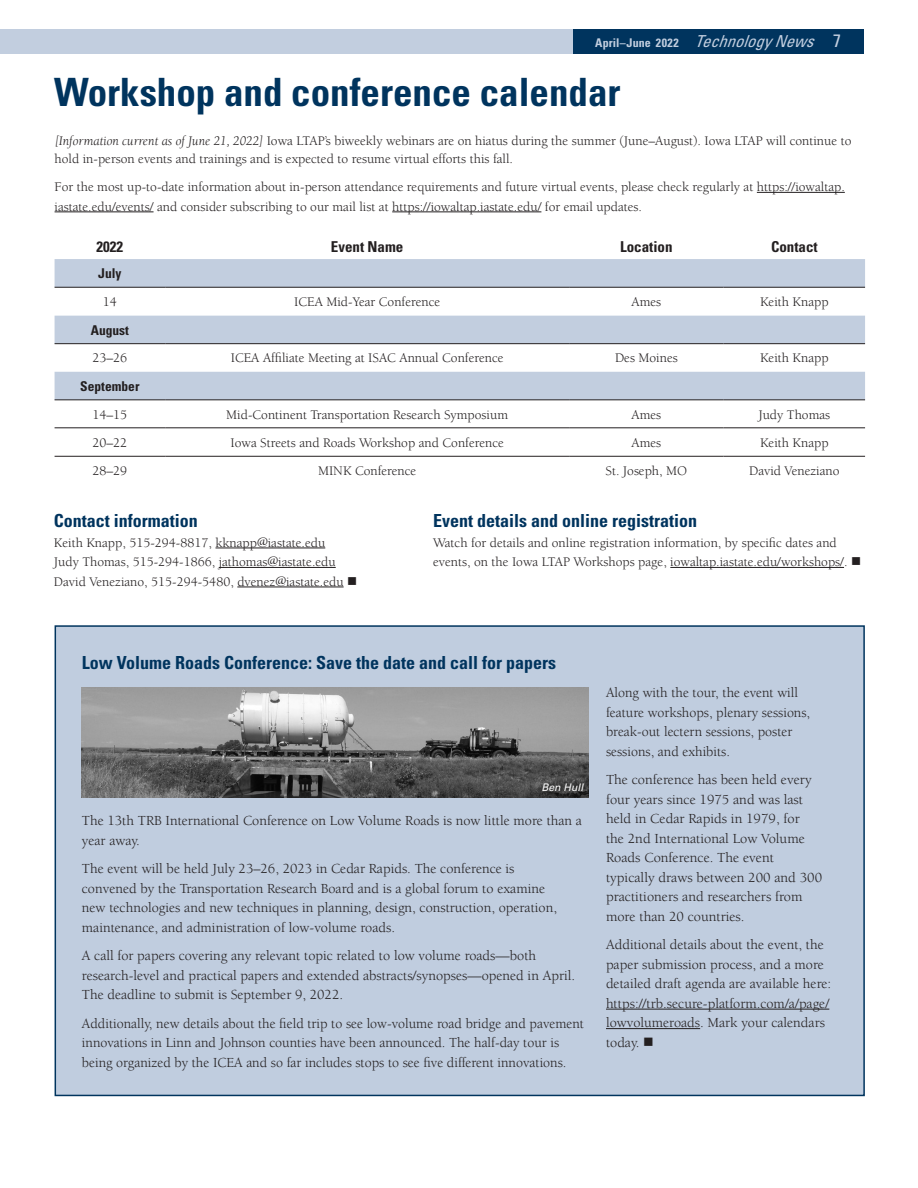
<style>
.page{position:relative;width:918px;height:1188px;background:#fff}
.page>*{position:absolute;margin:0;border:0;box-sizing:border-box;transform-origin:0 0}
.Headline{font:700 condensed 39px "Univers LT Std";color:#00345e}
.Subhead_1{font:700 condensed 18px "Univers LT Std";color:#00345e}
.t1{font:700 condensed 15px "Univers LT Std";color:#231f20}
.Body_text{font:14.25px/19.5px "Berkeley Std";color:#231f20}
.Body_text-2{font:13.5px/18.8px "Berkeley Std";color:#231f20}
.Headline_3{font:13.5px/19.5px "Berkeley Std";color:#231f20}
.t2{font:700 condensed 13.5px "Univers LT Std";color:#231f20}
.t3{font:700 condensed 12px "Univers LT Std";letter-spacing:.01em;color:#c2cedf}
.t4{font:italic 10.5px "Univers LT Std";color:#fff}
.s1{font-weight:400;font-style:italic;font-size:16.5px}
.s2{font-weight:400;font-size:18px}
.s3{font-style:italic}
</style>
<div class="page">
<div style="left:0;top:30px;width:597px;height:24px;background:#c2cedf"></div>
<div style="left:573px;top:30px;width:291px;height:24px;background:#00345e"></div>
<hr style="left:757px;top:192px;width:88px;height:1px;background:#231f20">
<hr style="left:55px;top:212px;width:99px;height:1px;background:#231f20">
<hr style="left:392px;top:212px;width:149px;height:1px;background:#231f20">
<svg style="left:55px;top:259px;width:810px;height:140px;fill:#c2cedf"></svg>
<hr style="left:55px;top:287px;width:110px;height:1px;background:#231f20">
<hr style="left:165px;top:287px;width:404px;height:1px;background:#231f20">
<hr style="left:569px;top:287px;width:155px;height:1px;background:#231f20">
<hr style="left:724px;top:287px;width:141px;height:1px;background:#231f20">
<hr style="left:55px;top:343px;width:110px;height:1px;background:#231f20">
<hr style="left:165px;top:343px;width:404px;height:1px;background:#231f20">
<hr style="left:569px;top:343px;width:155px;height:1px;background:#231f20">
<hr style="left:724px;top:343px;width:141px;height:1px;background:#231f20">
<hr style="left:55px;top:399px;width:110px;height:1px;background:#231f20">
<hr style="left:165px;top:399px;width:404px;height:1px;background:#231f20">
<hr style="left:569px;top:399px;width:155px;height:1px;background:#231f20">
<hr style="left:724px;top:399px;width:141px;height:1px;background:#231f20">
<hr style="left:55px;top:427px;width:110px;height:1px;background:#231f20">
<hr style="left:165px;top:427px;width:404px;height:1px;background:#231f20">
<hr style="left:569px;top:427px;width:155px;height:1px;background:#231f20">
<hr style="left:724px;top:427px;width:141px;height:1px;background:#231f20">
<hr style="left:55px;top:456px;width:110px;height:1px;background:#231f20">
<hr style="left:165px;top:456px;width:404px;height:1px;background:#231f20">
<hr style="left:569px;top:456px;width:155px;height:1px;background:#231f20">
<hr style="left:724px;top:456px;width:141px;height:1px;background:#231f20">
<hr style="left:216px;top:548px;width:109px;height:1px;background:#231f20">
<hr style="left:219px;top:567px;width:117px;height:1px;background:#231f20">
<hr style="left:237px;top:587px;width:107px;height:1px;background:#231f20">
<hr style="left:670px;top:567px;width:174px;height:1px;background:#231f20">
<div style="left:55px;top:625px;width:810px;height:471px;background:#c0cddf;border:2px solid #00345e"></div>
<img style="left:82px;top:687px;width:506px;height:110px">
<hr style="left:606px;top:1009px;width:223px;height:1px;background:#231f20">
<hr style="left:606px;top:1028px;width:94px;height:1px;background:#231f20">
<p class="t3" style="left:595px;top:35px;width:248px">April–June 2022 <span class="s1">Technology News</span> <span class="s2">7</span></p>
<h1 class="Headline" style="left:54px;top:68px;width:568px">Workshop and conference calendar</h1>
<p class="Body_text-2" style="left:55px;top:131px;width:798px"><span class="s3">[Information current as of June 21, 2022]</span> Iowa LTAP’s biweekly webinars are on hiatus during the summer (June–August). Iowa LTAP will continue to hold in-person events and trainings and is expected to resume virtual efforts this fall.</p>
<p class="Body_text-2" style="left:55px;top:177px;width:792px;line-height:19.5px">For the most up-to-date information about in-person attendance requirements and future virtual events, please check regularly at https://iowaltap. iastate.edu/events/ and consider subscribing to our mail list at https://iowaltap.iastate.edu/ for email updates.</p>
<p class="t1" style="left:97px;top:237px;width:28px">2022</p>
<p class="t1" style="left:331px;top:237px;width:74px">Event Name</p>
<p class="t1" style="left:620px;top:237px;width:54px">Location</p>
<p class="t1" style="left:771px;top:237px;width:48px">Contact</p>
<p class="t2" style="left:98px;top:265px;width:25px">July</p>
<p class="Body_text-2" style="left:103px;top:293px;width:16px">14</p>
<p class="Body_text-2" style="left:294px;top:293px;width:148px">ICEA Mid-Year Conference</p>
<p class="Body_text-2" style="left:632px;top:293px;width:31px">Ames</p>
<p class="Body_text-2" style="left:760px;top:293px;width:70px">Keith Knapp</p>
<p class="t2" style="left:91px;top:321px;width:40px">August</p>
<p class="Body_text-2" style="left:93px;top:349px;width:36px">23–26</p>
<p class="Body_text-2" style="left:231px;top:349px;width:274px">ICEA Affiliate Meeting at ISAC Annual Conference</p>
<p class="Body_text-2" style="left:615px;top:349px;width:64px">Des Moines</p>
<p class="Body_text-2" style="left:760px;top:349px;width:70px">Keith Knapp</p>
<p class="t2" style="left:80px;top:378px;width:61px">September</p>
<p class="Body_text-2" style="left:93px;top:405px;width:36px">14–15</p>
<p class="Body_text-2" style="left:226px;top:405px;width:283px">Mid-Continent Transportation Research Symposium</p>
<p class="Body_text-2" style="left:632px;top:405px;width:31px">Ames</p>
<p class="Body_text-2" style="left:758px;top:405px;width:73px">Judy Thomas</p>
<p class="Body_text-2" style="left:93px;top:433px;width:36px">20–22</p>
<p class="Body_text-2" style="left:230px;top:433px;width:275px">Iowa Streets and Roads Workshop and Conference</p>
<p class="Body_text-2" style="left:632px;top:433px;width:31px">Ames</p>
<p class="Body_text-2" style="left:760px;top:433px;width:70px">Keith Knapp</p>
<p class="Body_text-2" style="left:93px;top:462px;width:36px">28–29</p>
<p class="Body_text-2" style="left:318px;top:462px;width:100px">MINK Conference</p>
<p class="Body_text-2" style="left:606px;top:462px;width:83px">St. Joseph, MO</p>
<p class="Body_text-2" style="left:749px;top:462px;width:92px">David Veneziano</p>
<h2 class="Subhead_1" style="left:54px;top:510px;width:146px">Contact information</h2>
<p class="Body_text-2" style="left:54px;top:533px;width:273px">Keith Knapp, 515-294-8817, kknapp@iastate.edu</p>
<p class="Body_text-2" style="left:54px;top:553px;width:283px">Judy Thomas, 515-294-1866, jathomas@iastate.edu</p>
<p class="Body_text-2" style="left:54px;top:572px;width:305px">David Veneziano, 515-294-5480, dvenez@iastate.edu ■</p>
<h2 class="Subhead_1" style="left:433px;top:510px;width:265px">Event details and online registration</h2>
<p class="Headline_3" style="left:433px;top:533px;width:430px">Watch for details and online registration information, by specific dates and events, on the Iowa LTAP Workshops page, iowaltap.iastate.edu/workshops/. ■</p>
<h2 class="Subhead_1" style="left:82px;top:652px;width:476px">Low Volume Roads Conference: Save the date and call for papers</h2>
<p class="t4" style="left:541px;top:781px;width:44px">Ben Hull</p>
<p class="Body_text" style="left:82px;top:811px;width:502px">The 13th TRB International Conference on Low Volume Roads is now little more than a year away.</p>
<p class="Body_text" style="left:82px;top:859px;width:477px">The event will be held July 23–26, 2023 in Cedar Rapids. The conference is convened by the Transportation Research Board and is a global forum to examine new technologies and new techniques in planning, design, construction, operation, maintenance, and administration of low-volume roads.</p>
<p class="Body_text" style="left:82px;top:946px;width:495px">A call for papers covering any relevant topic related to low volume roads—both research-level and practical papers and extended abstracts/synopses—opened in April.<br>The deadline to submit is September 9, 2022.</p>
<p class="Body_text" style="left:82px;top:1014px;width:504px">Additionally, new details about the field trip to see low-volume road bridge and pavement innovations in Linn and Johnson counties have been announced. The half-day tour is being organized by the ICEA and so far includes stops to see five different innovations.</p>
<p class="Body_text" style="left:606px;top:683px;width:206px">Along with the tour, the event will feature workshops, plenary sessions, break-out lectern sessions, poster sessions, and exhibits.</p>
<p class="Body_text" style="left:606px;top:770px;width:218px">The conference has been held every four years since 1975 and was last held in Cedar Rapids in 1979, for<br>the 2nd International Low Volume<br>Roads Conference. The event typically draws between 200 and 300 practitioners and researchers from more than 20 countries.</p>
<p class="Body_text" style="left:606px;top:935px;width:227px">Additional details about the event, the paper submission process, and a more detailed draft agenda are available here: https://trb.secure-platform.com/a/page/ lowvolumeroads. Mark your calendars today. ■</p>
</div>
